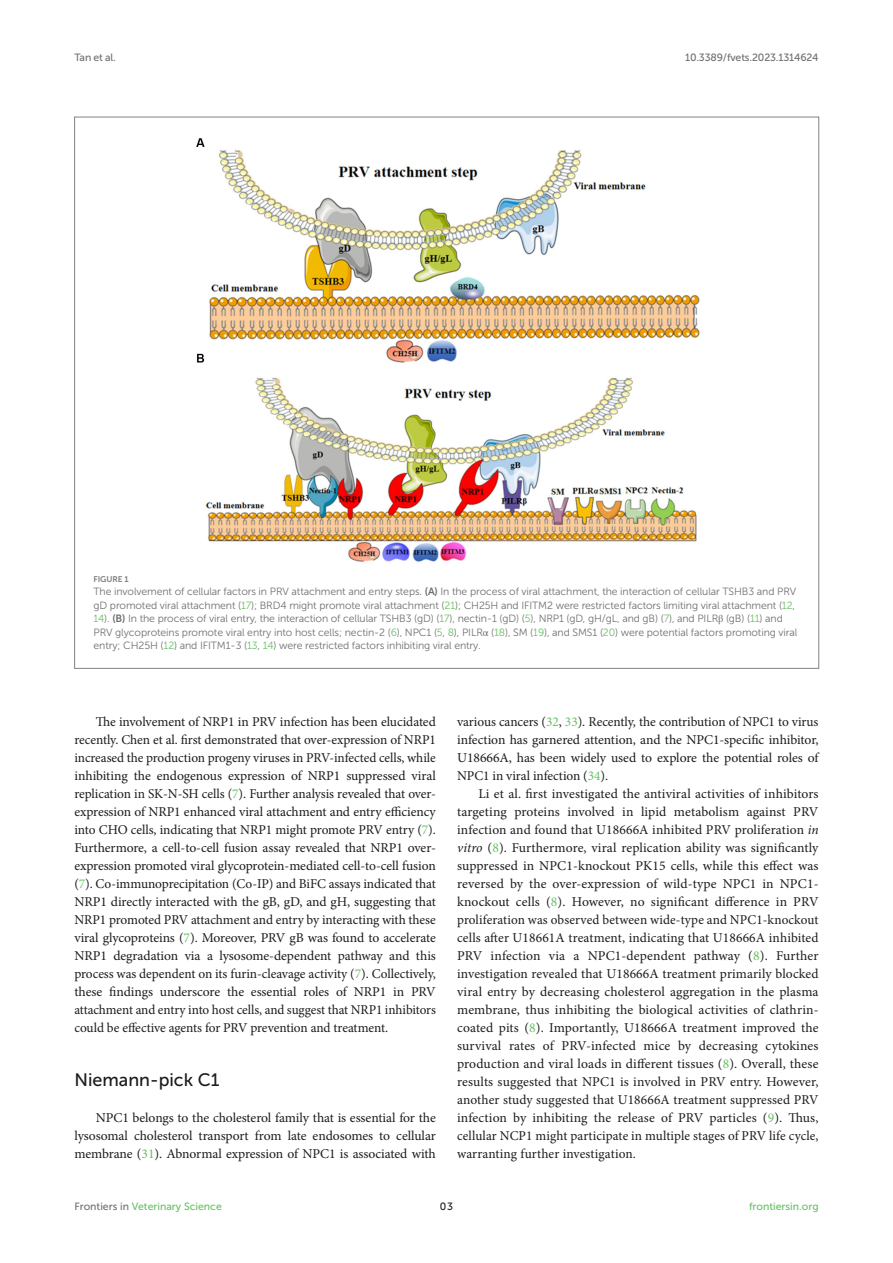
<style>
.page{position:relative;width:893px;height:1263px;background:#fff}
.page>*{position:absolute;margin:0;border:0;box-sizing:border-box;transform-origin:0 0}
.HEAD_2{font:18px "Museo Sans 500";color:#1b1c1b}
.TEXT{font:13.5px/18px "Minion Pro";color:#1b1c1b;text-align:justify}
.TEXT_FLUSH{font:13.5px/18px "Minion Pro";letter-spacing:-.005em;color:#1b1c1b;text-align:justify}
.FIG_LEG{font:10.5px/13.5px "Museo Sans 300";letter-spacing:-.01em;color:#706f70}
.t1{font:10.5px "Museo Sans 500";color:#65c161}
.t2{font:10.5px "Museo Sans 500";letter-spacing:-.015em;color:#706f70}
.t3{font:10.5px "Museo Sans 500";color:#1b1c1b}
.FIG_HD{font:8.25px "Museo Sans 700";letter-spacing:-.01em;color:#7e7f7f}
.s1{font-family:"Museo Sans 700"}
.s2{color:#65c161}
.s3{font-family:"STIX General"}
.s4{font-style:italic}
.s5{color:#706f70}
</style>
<div class="page">
<img style="left:196px;top:138px;width:504px;height:424px">
<p class="t2" style="left:74px;top:51px;width:43px">Tan et al.</p>
<p class="t2" style="left:685px;top:51px;width:135px">10.3389/fvets.2023.1314624</p>
<p class="FIG_HD" style="left:94px;top:574px;width:37px">FIGURE 1</p>
<p class="FIG_LEG" style="left:94px;top:585px;width:705px">The involvement of cellular factors in PRV attachment and entry steps. <span class="s1">(A)</span> In the process of viral attachment, the interaction of cellular TSHB3 and PRV gD promoted viral attachment (<span class="s2">17</span>); BRD4 might promote viral attachment (<span class="s2">21</span>); CH25H and IFITM2 were restricted factors limiting viral attachment (<span class="s2">12</span>, <span class="s2">14</span>). <span class="s1">(B)</span> In the process of viral entry, the interaction of cellular TSHB3 (gD) (<span class="s2">17</span>), nectin-1 (gD) (<span class="s2">5</span>), NRP1 (gD, gH/gL, and gB) (<span class="s2">7</span>), and PILR<span class="s3">β</span> (gB) (<span class="s2">11</span>) and PRV glycoproteins promote viral entry into host cells; nectin-2 (<span class="s2">6</span>), NPC1 (<span class="s2">5</span>, <span class="s2">8</span>), PILR<span class="s3">α</span> (<span class="s2">18</span>), SM (<span class="s2">19</span>), and SMS1 (<span class="s2">20</span>) were potential factors promoting viral entry; CH25H (<span class="s2">12</span>) and IFITM1-3 (<span class="s2">13</span>, <span class="s2">14</span>) were restricted factors inhibiting viral entry.</p>
<p class="TEXT" style="left:74px;top:713px;width:363px;text-indent:21px">The involvement of NRP1 in PRV infection has been elucidated recently. Chen et al. first demonstrated that over-expression of NRP1 increased the production progeny viruses in PRV-infected cells, while inhibiting the endogenous expression of NRP1 suppressed viral replication in SK-N-SH cells (<span class="s2">7</span>). Further analysis revealed that over&shy;expression of NRP1 enhanced viral attachment and entry efficiency into CHO cells, indicating that NRP1 might promote PRV entry (<span class="s2">7</span>).<br>Furthermore, a cell-to-cell fusion assay revealed that NRP1 over&shy;expression promoted viral glycoprotein-mediated cell-to-cell fusion (<span class="s2">7</span>). Co-immunoprecipitation (Co-IP) and BiFC assays indicated that NRP1 directly interacted with the gB, gD, and gH, suggesting that NRP1 promoted PRV attachment and entry by interacting with these viral glycoproteins (<span class="s2">7</span>). Moreover, PRV gB was found to accelerate NRP1 degradation via a lysosome-dependent pathway and this process was dependent on its furin-cleavage activity (<span class="s2">7</span>). Collectively, these findings underscore the essential roles of NRP1 in PRV attachment and entry into host cells, and suggest that NRP1 inhibitors could be effective agents for PRV prevention and treatment.</p>
<p class="HEAD_2" style="left:74px;top:1070px;width:147px">Niemann-pick C1</p>
<p class="TEXT_FLUSH" style="left:74px;top:1109px;width:363px;text-indent:21px">NPC1 belongs to the cholesterol family that is essential for the lysosomal cholesterol transport from late endosomes to cellular membrane (<span class="s2">31</span>). Abnormal expression of NPC1 is associated with</p>
<p class="TEXT_FLUSH" style="left:457px;top:713px;width:363px">various cancers (<span class="s2">32</span>, <span class="s2">33</span>). Recently, the contribution of NPC1 to virus infection has garnered attention, and the NPC1-specific inhibitor, U18666A, has been widely used to explore the potential roles of NPC1 in viral infection (<span class="s2">34</span>).</p>
<p class="TEXT" style="left:457px;top:785px;width:363px;text-indent:21px">Li et al. first investigated the antiviral activities of inhibitors targeting proteins involved in lipid metabolism against PRV infection and found that U18666A inhibited PRV proliferation <span class="s4">in vitro</span> (<span class="s2">8</span>). Furthermore, viral replication ability was significantly suppressed in NPC1-knockout PK15 cells, while this effect was reversed by the over-expression of wild-type NPC1 in NPC1- knockout cells (<span class="s2">8</span>). However, no significant difference in PRV proliferation was observed between wide-type and NPC1-knockout cells after U18661A treatment, indicating that U18666A inhibited PRV infection via a NPC1-dependent pathway (<span class="s2">8</span>). Further investigation revealed that U18666A treatment primarily blocked viral entry by decreasing cholesterol aggregation in the plasma membrane, thus inhibiting the biological activities of clathrin&shy;coated pits (<span class="s2">8</span>). Importantly, U18666A treatment improved the survival rates of PRV-infected mice by decreasing cytokines production and viral loads in different tissues (<span class="s2">8</span>). Overall, these results suggested that NPC1 is involved in PRV entry. However, another study suggested that U18666A treatment suppressed PRV infection by inhibiting the release of PRV particles (<span class="s2">9</span>). Thus, cellular NCP1 might participate in multiple stages of PRV life cycle, warranting further investigation.</p>
<p class="t1" style="left:74px;top:1200px;width:149px"><span class="s5">Frontiers in</span> Veterinary Science</p>
<p class="t3" style="left:440px;top:1200px;width:15px">03</p>
<p class="t1" style="left:749px;top:1200px;width:71px">frontiersin.org</p>
</div>
